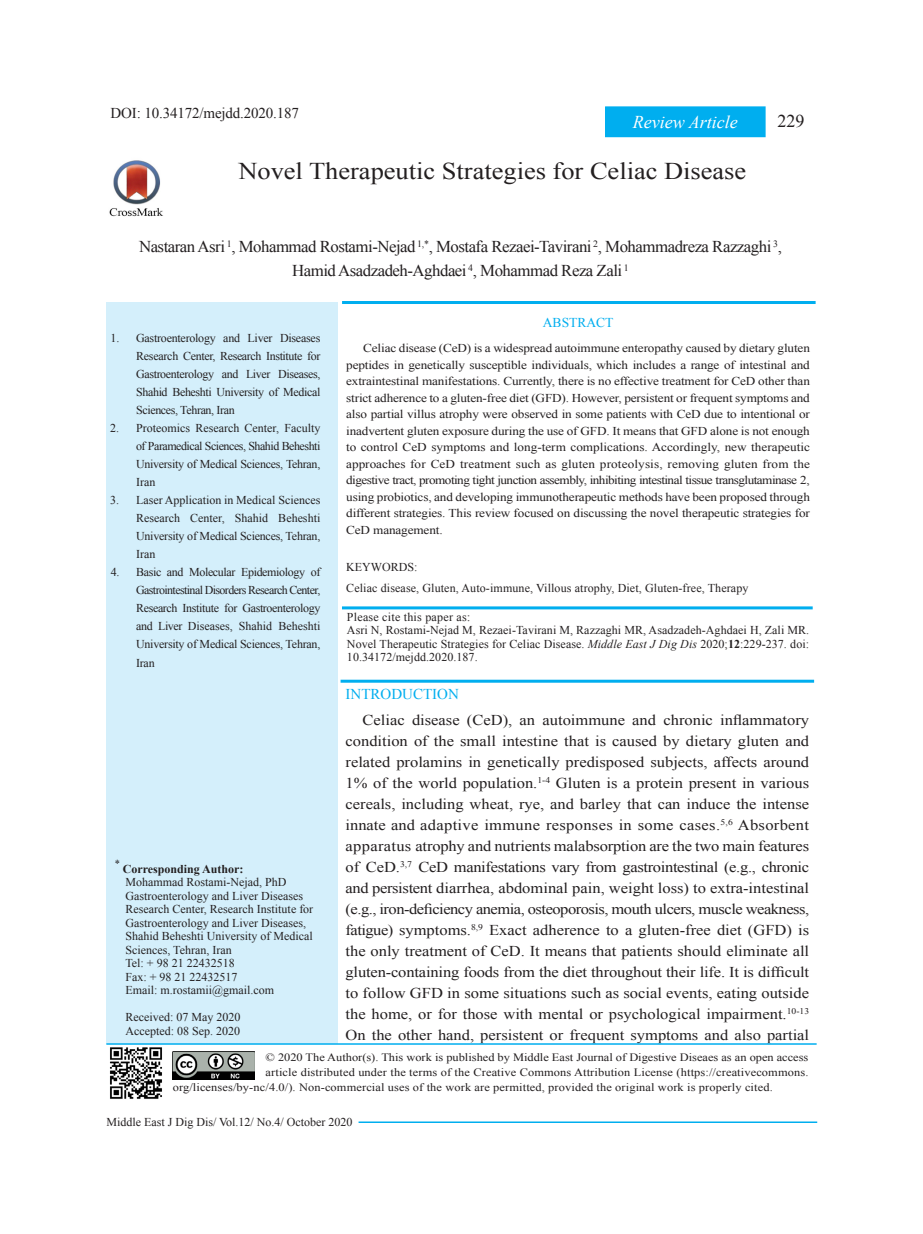
<style>
.page{position:relative;width:923px;height:1234px;background:#fff}
.page>*{position:absolute;margin:0;border:0;box-sizing:border-box;transform-origin:0 0}
.t1{font:24px "Times New Roman";color:#231f20;scale:1.1 1}
.t2{font:italic 18px "Times New Roman";color:#fff}
.t3{font:18px "Times New Roman";color:#231f20}
.t4{font:16.5px "Times New Roman";letter-spacing:-.03em;color:#231f20}
.t5{font:15px/21px "Times New Roman";color:#231f20;text-align:justify;scale:1.1 1}
.t6{font:15px "Times New Roman";color:#231f20}
.t7{font:15px "Times New Roman";color:#00aeef}
.t8{font:13.5px "Times New Roman";color:#00aeef}
.t9{font:12px/18px "Times New Roman";color:#231f20;text-align:justify}
.t10{font:12px/16.5px "Times New Roman";color:#231f20;text-align:justify;scale:1.1 1}
.t11{font:12px "Times New Roman";letter-spacing:.02em;color:#231f20}
.t12{font:700 12px "Times New Roman";color:#231f20}
.t13{font:11.25px/15px "Times New Roman";letter-spacing:.01em;color:#231f20;scale:1.1 1}
.t14{font:10.5px "Times New Roman";color:#231f20}
.s1{font-style:italic}
.s2{font-weight:700}
</style>
<div class="page">
<hr style="left:358px;top:1121px;width:459px;height:1px;background:#00aeef">
<hr style="left:342px;top:301px;width:473px;height:3px;background:#00aeef">
<div style="left:106px;top:302px;width:231px;height:740px;background:#d4effb"></div>
<hr style="left:340px;top:679px;width:474px;height:3px;background:#00aeef">
<hr style="left:342px;top:606px;width:470px;height:3px;background:#00aeef">
<div style="left:606px;top:107px;width:159px;height:29px;background:#00aeef"></div>
<div style="left:605px;top:106px;width:160px;height:31px;border:2px solid #00aeef"></div>
<hr style="left:106px;top:1042px;width:710px;height:2px;background:#00aeef">
<img style="left:173px;top:1051px;width:82px;height:27px">
<img style="left:110px;top:1047px;width:52px;height:52px">
<img style="left:109px;top:160px;width:54px;height:57px">
<p class="t6" style="left:111px;top:103px;width:190px">DOI: 10.34172/mejdd.2020.187</p>
<p class="t2" style="left:633px;top:110px;width:107px">Review Article</p>
<p class="t1" style="left:238px;top:154px;width:463px">Novel Therapeutic Strategies for Celiac Disease</p>
<p class="t3" style="left:777px;top:109px;width:28px">229</p>
<p class="t4" style="left:139px;top:236px;width:644px">Nastaran Asri <sup>1</sup>, Mohammad Rostami-Nejad <sup>1,*</sup>, Mostafa Rezaei-Tavirani <sup>2</sup>, Mohammadreza Razzaghi <sup>3</sup>,</p>
<p class="t4" style="left:292px;top:260px;width:338px">Hamid Asadzadeh-Aghdaei <sup>4</sup>, Mohammad Reza Zali <sup>1</sup></p>
<p class="t9" style="left:136px;top:329px;width:186px;text-indent:-26px">1. Gastroenterology and Liver Diseases Research Center, Research Institute for Gastroenterology and Liver Diseases, Shahid Beheshti University of Medical Sciences, Tehran, Iran</p>
<p class="t9" style="left:136px;top:419px;width:186px;text-indent:-26px">2. Proteomics Research Center, Faculty of Paramedical Sciences, Shahid Beheshti University of Medical Sciences, Tehran, Iran</p>
<p class="t9" style="left:136px;top:491px;width:186px;text-indent:-26px">3. Laser Application in Medical Sciences Research Center, Shahid Beheshti University of Medical Sciences, Tehran, Iran</p>
<p class="t9" style="left:136px;top:563px;width:186px;text-indent:-25px">4. Basic and Molecular Epidemiology of Gastrointestinal Disorders Research Center, Research Institute for Gastroenterology and Liver Diseases, Shahid Beheshti University of Medical Sciences, Tehran, Iran</p>
<p class="t14" style="left:115px;top:856px;width:7px">*</p>
<p class="t12" style="left:123px;top:860px;width:122px">Corresponding Author:</p>
<p class="t9" style="left:125px;top:873px;width:162px">Mohammad Rostami-Nejad, PhD</p>
<p class="t9" style="left:125px;top:888px;width:189px;line-height:13.5px;text-align:left">Gastroenterology and Liver Diseases Research Center, Research Institute for Gastroenterology and Liver Diseases, Shahid Beheshti University of Medical Sciences, Tehran, Iran</p>
<p class="t9" style="left:125px;top:954px;width:111px">Tel: + 98 21 22432518</p>
<p class="t9" style="left:125px;top:967px;width:114px">Fax: + 98 21 22432517</p>
<p class="t9" style="left:125px;top:981px;width:150px">Email: m.rostamii@gmail.com</p>
<p class="t9" style="left:125px;top:1008px;width:116px">Received: 07 May 2020</p>
<p class="t9" style="left:125px;top:1021px;width:116px">Accepted: 08 Sep. 2020</p>
<p class="t8" style="left:543px;top:313px;width:72px">ABSTRACT</p>
<p class="t10" style="left:346px;top:340px;width:423px;text-indent:17px">Celiac disease (CeD) is a widespread autoimmune enteropathy caused by dietary gluten peptides in genetically susceptible individuals, which includes a range of intestinal and extraintestinal manifestations. Currently, there is no effective treatment for CeD other than strict adherence to a gluten-free diet (GFD). However, persistent or frequent symptoms and also partial villus atrophy were observed in some patients with CeD due to intentional or inadvertent gluten exposure during the use of GFD. It means that GFD alone is not enough to control CeD symptoms and long-term complications. Accordingly, new therapeutic approaches for CeD treatment such as gluten proteolysis, removing gluten from the digestive tract, promoting tight junction assembly, inhibiting intestinal tissue transglutaminase 2, using probiotics, and developing immunotherapeutic methods have been proposed through different strategies. This review focused on discussing the novel therapeutic strategies for CeD management.</p>
<p class="t9" style="left:346px;top:557px;width:73px">KEYWORDS:</p>
<p class="t9" style="left:346px;top:578px;width:404px">Celiac disease, Gluten, Auto-immune, Villous atrophy, Diet, Gluten-free, Therapy</p>
<p class="t11" style="left:347px;top:608px;width:125px">Please cite this paper as:</p>
<p class="t9" style="left:347px;top:623px;width:464px;line-height:13.5px">Asri N, Rostami-Nejad M, Rezaei-Tavirani M, Razzaghi MR, Asadzadeh-Aghdaei H, Zali MR.<br>Novel Therapeutic Strategies for Celiac Disease. <span class="s1">Middle East J Dig Dis</span> 2020;<span class="s2">12</span>:229-237. doi:<br>10.34172/mejdd.2020.187.</p>
<p class="t7" style="left:345px;top:684px;width:115px">INTRODUCTION</p>
<p class="t5" style="left:345px;top:708px;width:423px;text-indent:17px">Celiac disease (CeD), an autoimmune and chronic inflammatory condition of the small intestine that is caused by dietary gluten and related prolamins in genetically predisposed subjects, affects around 1% of the world population.<sup>1-4</sup> Gluten is a protein present in various cereals, including wheat, rye, and barley that can induce the intense innate and adaptive immune responses in some cases.<sup>5,6</sup> Absorbent apparatus atrophy and nutrients malabsorption are the two main features of CeD.<sup>3,7</sup> CeD manifestations vary from gastrointestinal (e.g., chronic and persistent diarrhea, abdominal pain, weight loss) to extra-intestinal (e.g., iron-deficiency anemia, osteoporosis, mouth ulcers, muscle weakness, fatigue) symptoms.<sup>8,9</sup> Exact adherence to a gluten-free diet (GFD) is the only treatment of CeD. It means that patients should eliminate all gluten-containing foods from the diet throughout their life. It is difficult to follow GFD in some situations such as social events, eating outside the home, or for those with mental or psychological impairment.<sup>10-13<br></sup>On the other hand, persistent or frequent symptoms and also partial</p>
<p class="t13" style="left:265px;top:1049px;width:495px">© 2020 The Author(s). This work is published by Middle East Journal of Digestive Diseaes as an open access</p>
<p class="t13" style="left:173px;top:1064px;width:579px;text-indent:93px">article distributed under the terms of the Creative Commons Attribution License (https://creativecommons. org/licenses/by-nc/4.0/). Non-commercial uses of the work are permitted, provided the original work is properly cited.</p>
<p class="t9" style="left:106px;top:1112px;width:248px">Middle East J Dig Dis/ Vol.12/ No.4/ October 2020</p>
</div>
